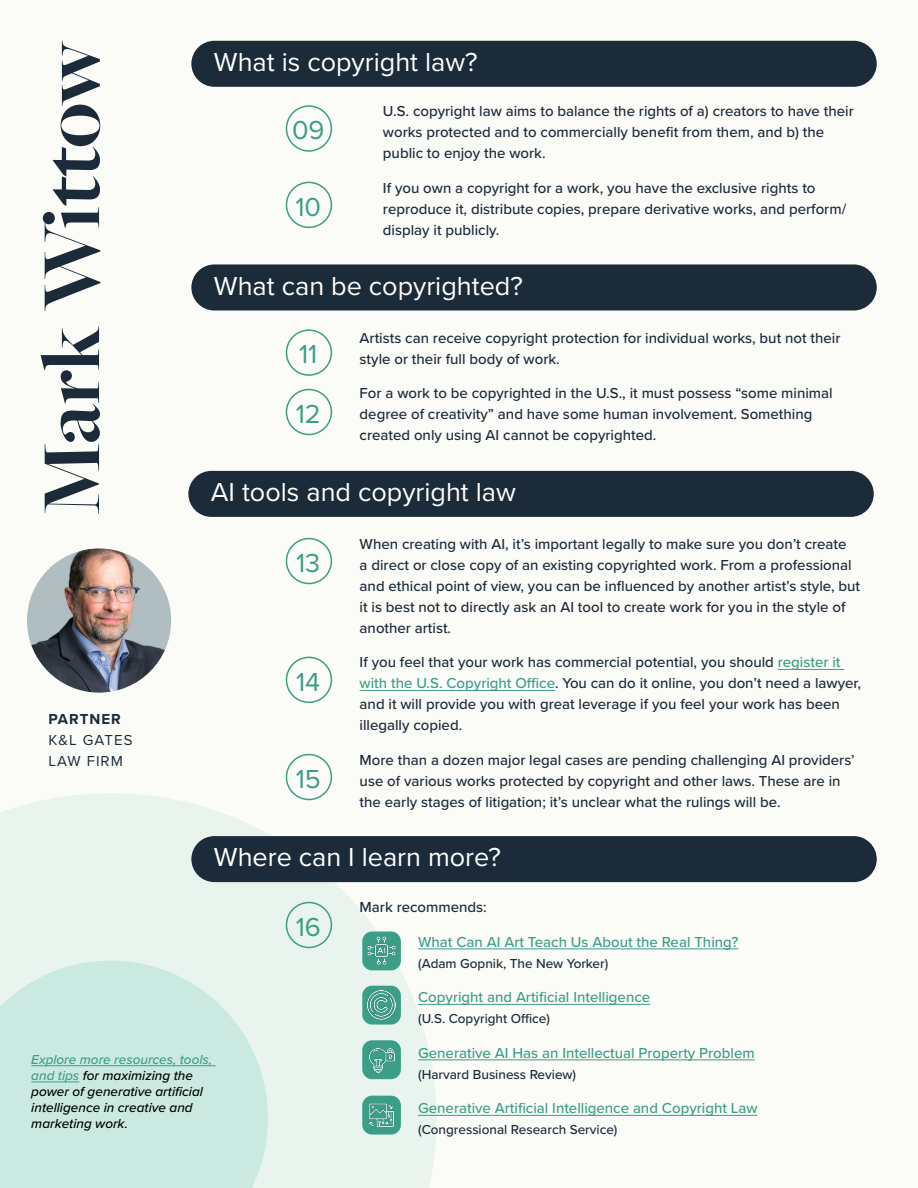
<style>
.page{position:relative;width:918px;height:1188px;background:#fbfbf8}
.page>*{position:absolute;margin:0;border:0;box-sizing:border-box;transform-origin:0 0}
.t1{font:700 87px "Freight Big Pro";letter-spacing:-.01em;color:#1c2b39}
.t2{font:27px "Proxima Nova";color:#fff}
.t3{font:27px "Proxima Nova";letter-spacing:-.01em;color:#3c9e87}
.t4{font:500 15px/21px "Proxima Nova";color:#1c2b39}
.t5{font:500 15px "Proxima Nova";color:#3c9e87}
.t6{font:15px/21px "Proxima Nova";letter-spacing:.07em;color:#1c2b39}
.t7{font:700 15px "Proxima Nova";letter-spacing:.07em;color:#1c2b39}
.t8{font:italic 500 13.5px/16.2px "Proxima Nova";color:#000}
.t9{font:500 13.5px "Proxima Nova";color:#1c2b39}
.s1{color:#3c9e87}
</style>
<div class="page">
<svg style="left:0;top:793px;width:436px;height:395px;fill:#e9f4ef"></svg>
<svg style="left:0;top:961px;width:268px;height:227px;background:#cdeae2"></svg>
<div style="left:191px;top:41px;width:686px;height:46px;background:#1c2b39;border-radius:23px"></div>
<div style="left:191px;top:264px;width:686px;height:46px;background:#1c2b39;border-radius:23px"></div>
<div style="left:191px;top:836px;width:686px;height:46px;background:#1c2b39;border-radius:23px"></div>
<div style="left:188px;top:471px;width:686px;height:46px;background:#1c2b39;border-radius:23px"></div>
<img style="left:27px;top:548px;width:144px;height:145px;border-radius:72px">
<hr style="left:778px;top:669px;width:66px;height:1px;background:#3c9e87">
<hr style="left:360px;top:690px;width:195px;height:1px;background:#3c9e87">
<hr style="left:418px;top:948px;width:320px;height:1px;background:#3c9e87">
<hr style="left:418px;top:1004px;width:232px;height:1px;background:#3c9e87">
<hr style="left:418px;top:1059px;width:337px;height:1px;background:#3c9e87">
<hr style="left:418px;top:1115px;width:340px;height:1px;background:#3c9e87">
<hr style="left:31px;top:1065px;width:185px;height:1px;background:#3c9e87">
<hr style="left:31px;top:1081px;width:48px;height:1px;background:#3c9e87">
<div style="left:286px;top:105px;width:46px;height:47px;border:2px solid #3c9e87;border-radius:50%"></div>
<div style="left:286px;top:182px;width:46px;height:46px;border:2px solid #3c9e87;border-radius:50%"></div>
<div style="left:286px;top:329px;width:46px;height:47px;border:2px solid #3c9e87;border-radius:50%"></div>
<div style="left:286px;top:389px;width:46px;height:46px;border:2px solid #3c9e87;border-radius:50%"></div>
<div style="left:286px;top:538px;width:46px;height:46px;border:2px solid #3c9e87;border-radius:50%"></div>
<div style="left:286px;top:657px;width:46px;height:46px;border:2px solid #3c9e87;border-radius:50%"></div>
<div style="left:286px;top:754px;width:46px;height:46px;border:2px solid #3c9e87;border-radius:50%"></div>
<div style="left:286px;top:902px;width:46px;height:46px;border:2px solid #3c9e87;border-radius:50%"></div>
<div style="left:362px;top:1096px;width:39px;height:39px;background:#3c9e87;border-radius:10px"></div>
<div style="left:362px;top:1040px;width:39px;height:39px;background:#3c9e87;border-radius:10px"></div>
<div style="left:362px;top:932px;width:39px;height:38px;background:#3c9e87;border-radius:10px"></div>
<div style="left:362px;top:986px;width:39px;height:39px;background:#3c9e87;border-radius:10px"></div>
<img style="left:369px;top:1103px;width:25px;height:24px">
<img style="left:369px;top:1048px;width:25px;height:25px">
<img style="left:367px;top:936px;width:29px;height:29px">
<img style="left:368px;top:991px;width:28px;height:28px">
<h1 class="t1" style="left:14px;top:515px;width:477px;rotate:-90deg">Mark Wittow</h1>
<p class="t7" style="left:49px;top:708px;width:74px">PARTNER</p>
<p class="t6" style="left:49px;top:729px;width:85px">K&amp;L GATES<br>LAW FIRM</p>
<h2 class="t2" style="left:214px;top:42px;width:265px">What is copyright law?</h2>
<h2 class="t3" style="left:292px;top:110px;width:34px">09</h2>
<h2 class="t3" style="left:296px;top:186px;width:27px">10</h2>
<p class="t4" style="left:383px;top:100px;width:472px">U.S. copyright law aims to balance the rights of a) creators to have their works protected and to commercially benefit from them, and b) the public to enjoy the work.</p>
<p class="t4" style="left:383px;top:177px;width:465px">If you own a copyright for a work, you have the exclusive rights to reproduce it, distribute copies, prepare derivative works, and perform/ display it publicly.</p>
<h2 class="t2" style="left:214px;top:266px;width:311px">What can be copyrighted?</h2>
<h2 class="t3" style="left:299px;top:334px;width:20px">11</h2>
<h2 class="t3" style="left:296px;top:394px;width:26px">12</h2>
<p class="t4" style="left:360px;top:327px;width:482px">Artists can receive copyright protection for individual works, but not their style or their full body of work.</p>
<p class="t4" style="left:360px;top:382px;width:475px">For a work to be copyrighted in the U.S., it must possess “some minimal degree of creativity” and have some human involvement. Something created only using AI cannot be copyrighted.</p>
<h2 class="t2" style="left:211px;top:472px;width:307px">AI tools and copyright law</h2>
<h2 class="t3" style="left:296px;top:543px;width:25px">13</h2>
<h2 class="t3" style="left:296px;top:661px;width:25px">14</h2>
<h2 class="t3" style="left:296px;top:759px;width:26px">15</h2>
<p class="t4" style="left:360px;top:533px;width:502px">When creating with AI, it’s important legally to make sure you don’t create<br>a direct or close copy of an existing copyrighted work. From a professional and ethical point of view, you can be influenced by another artist’s style, but it is best not to directly ask an AI tool to create work for you in the style of another artist.</p>
<p class="t4" style="left:360px;top:651px;width:503px">If you feel that your work has commercial potential, you should <span class="s1">register it with the U.S. Copyright Office</span>. You can do it online, you don’t need a lawyer, and it will provide you with great leverage if you feel your work has been illegally copied.</p>
<p class="t4" style="left:360px;top:749px;width:497px">More than a dozen major legal cases are pending challenging AI providers’ use of various works protected by copyright and other laws. These are in the early stages of litigation; it’s unclear what the rulings will be.</p>
<h2 class="t2" style="left:214px;top:837px;width:289px">Where can I learn more?</h2>
<p class="t8" style="left:31px;top:1051px;width:182px"><span class="s1">Explore more resources, tools, and tips</span> for maximizing the power of generative artificial intelligence in creative and marketing work.</p>
<h2 class="t3" style="left:296px;top:907px;width:26px">16</h2>
<p class="t4" style="left:360px;top:896px;width:129px">Mark recommends:</p>
<p class="t5" style="left:418px;top:930px;width:322px">What Can AI Art Teach Us About the Real Thing?</p>
<p class="t9" style="left:418px;top:953px;width:192px">(Adam Gopnik, The New Yorker)</p>
<p class="t5" style="left:418px;top:986px;width:234px">Copyright and Artificial Intelligence</p>
<p class="t9" style="left:418px;top:1009px;width:133px">(U.S. Copyright Office)</p>
<p class="t5" style="left:418px;top:1041px;width:338px">Generative AI Has an Intellectual Property Problem</p>
<p class="t9" style="left:418px;top:1064px;width:160px">(Harvard Business Review)</p>
<p class="t5" style="left:418px;top:1097px;width:341px">Generative Artificial Intelligence and Copyright Law</p>
<p class="t9" style="left:418px;top:1120px;width:201px">(Congressional Research Service)</p>
</div>
